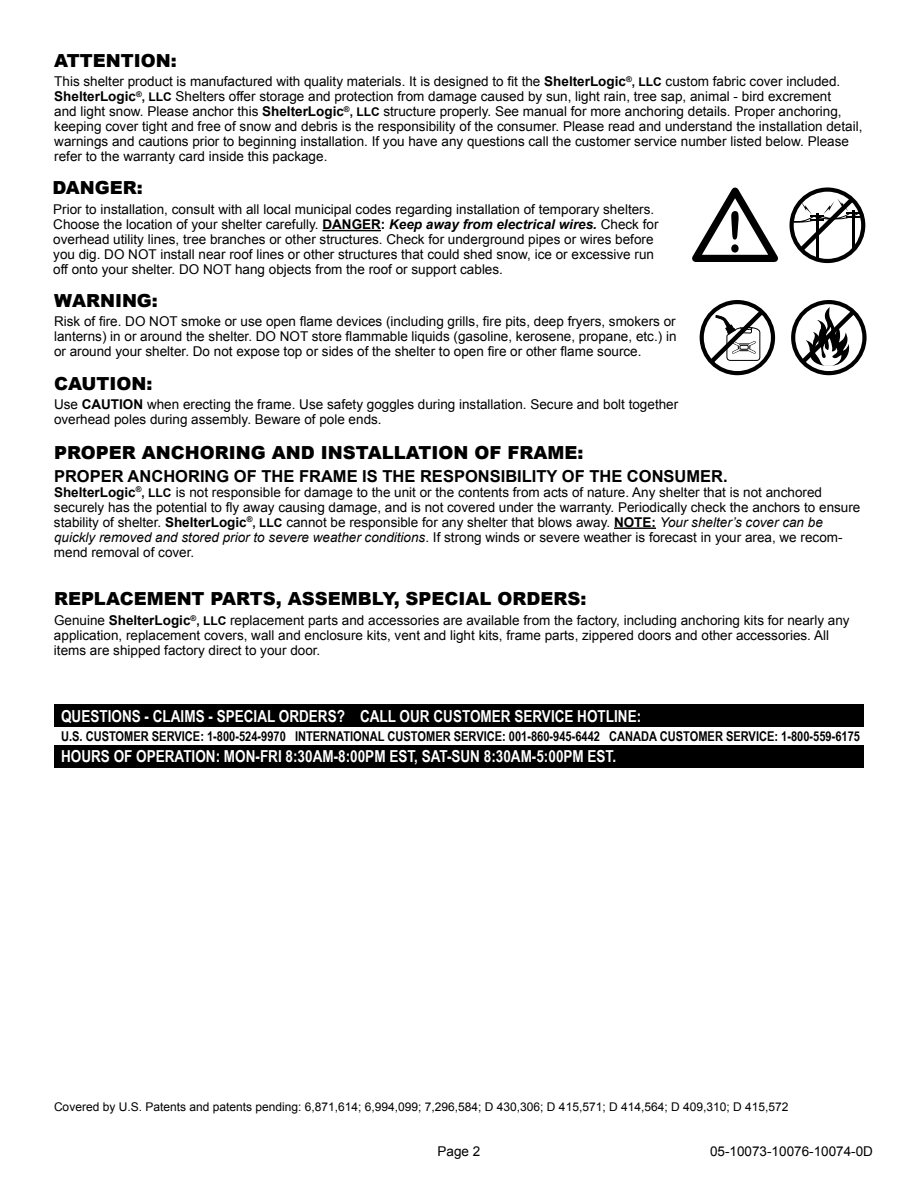
<style>
.page{position:relative;width:918px;height:1188px;background:#fff}
.page>*{position:absolute;margin:0;border:0;box-sizing:border-box;transform-origin:0 0}
.t1{font:900 18px "Arial";color:#000}
.t2{font:700 16.5px "Arial Narrow";color:#fff}
.t3{font:700 16.5px "Arial";color:#000}
.t4{font:13.5px/15px "Arial";color:#000}
.t5{font:700 13.5px "Arial Narrow";color:#000}
.t6{font:12px "Arial";color:#000}
.s1{font-weight:700}
.s2{font-weight:700;font-size:12px}
.s3{font-weight:700;font-style:italic}
.s4{font-style:italic}
</style>
<div class="page">
<hr style="left:614px;top:528px;width:42px;height:1px;background:#000">
<hr style="left:322px;top:230px;width:59px;height:1px;background:#000">
<div style="left:54px;top:745px;width:810px;height:22px;background:#000"></div>
<div style="left:54px;top:705px;width:810px;height:22px;background:#000"></div>
<svg style="left:791px;top:300px;width:76px;height:75px"></svg>
<svg style="left:700px;top:300px;width:75px;height:75px"></svg>
<svg style="left:692px;top:187px;width:173px;height:77px"></svg>
<h1 class="t1" style="left:54px;top:50px;width:27px">ATTENT</h1>
<h1 class="t1" style="left:134px;top:50px;width:44px">ION:</h1>
<p class="t4" style="left:54px;top:74px;width:810px">This shelter product is manufactured with quality materials. It is designed to fit the <span class="s1">ShelterLogic</span><sup>®</sup><span class="s2">, LLC</span> custom fabric cover included.<br><span class="s1">ShelterLogic</span><sup>®</sup><span class="s2">, LLC</span> Shelters offer storage and protection from damage caused by sun, light rain, tree sap, animal - bird excrement<br>and light snow. Please anchor this <span class="s1">ShelterLogic</span><sup>®</sup><span class="s2">, LLC</span> structure properly. See manual for more anchoring details. Proper anchoring, keeping cover tight and free of snow and debris is the responsibility of the consumer. Please read and understand the installation detail, warnings and cautions prior to beginning installation. If you have any questions call the customer service number listed below. Please refer to the warranty card inside this package.</p>
<h1 class="t1" style="left:52px;top:178px;width:92px">DANGER:</h1>
<p class="t4" style="left:53px;top:202px;width:602px">Prior to installation, consult with all local municipal codes regarding installation of temporary shelters.<br>Choose the location of your shelter carefully. <span class="s1">Danger</span></p>
<p class="t4" style="left:53px;top:217px;width:607px;text-indent:328px"><span class="s1">:</span> <span class="s3">Keep away from electrical wires.</span> Check for overhead utility lines, tree branches or other structures. Check for underground pipes or wires before you dig. DO NOT install near roof lines or other structures that could shed snow, ice or excessive run off onto your shelter. DO NOT hang objects from the roof or support cables.</p>
<h1 class="t1" style="left:54px;top:290px;width:105px">WARN ING:</h1>
<p class="t4" style="left:54px;top:314px;width:624px;text-align:justify">Risk of fire. Do not smoke or use open flame devices (including grills, fire pits, deep fryers, smokers or lanterns) in or around the shelter. DO NOT store flammable liquids (gasoline, kerosene, propane, etc.) in or around your shelter. Do not expose top or sides of the shelter to open fire or other flame source.</p>
<h1 class="t1" style="left:54px;top:373px;width:100px">CAUTION :</h1>
<p class="t4" style="left:54px;top:397px;width:626px">Use <span class="s1">CAUTION</span> when erecting the frame. Use safety goggles during installation. Secure and bolt together overhead poles during assembly. Beware of pole ends.</p>
<h1 class="t1" style="left:54px;top:443px;width:15px">PROPER</h1>
<h1 class="t1" style="left:142px;top:443px;width:201px">ANCHORING AND INST</h1>
<h1 class="t1" style="left:368px;top:443px;width:217px">ALLATION OF FRAME:</h1>
<p class="t3" style="left:54px;top:465px;width:675px">PROPER ANCHORING OF THE FRAME IS THE RESPONSIBILITY OF THE CONSUMER.</p>
<p class="t4" style="left:54px;top:485px;width:808px"><span class="s1">ShelterLogic</span><sup>®</sup><span class="s2">, LLC</span> is not responsible for damage to the unit or the contents from acts of nature. Any shelter that is not anchored securely has the potential to fly away causing damage, and is not covered under the warranty. Periodically check the anchors to ensure stability of shelter. <span class="s1">ShelterLogic</span><sup>®</sup><span class="s2">, LLC</span> cannot be responsible for any shelter that blows away. <span class="s1">NOTE:</span> <span class="s4">Your shelter’s cover can be quickly removed and stored prior to severe weather conditions</span>. If strong winds or severe weather is forecast in your area, we recom&shy;mend removal of cover.</p>
<h1 class="t1" style="left:54px;top:589px;width:14px">REPL</h1>
<h1 class="t1" style="left:106px;top:589px;width:72px">ACEMENT</h1>
<h1 class="t1" style="left:211px;top:589px;width:40px">PARTS</h1>
<h1 class="t1" style="left:276px;top:589px;width:40px">, ASSE</h1>
<h1 class="t1" style="left:341px;top:589px;width:79px">MBLY, SPEC</h1>
<h1 class="t1" style="left:459px;top:589px;width:96px">IAL ORDERS</h1>
<h1 class="t1" style="left:581px;top:589px;width:7px">:</h1>
<p class="t4" style="left:54px;top:613px;width:797px">Genuine <span class="s1">ShelterLogic</span><sup>®</sup><span class="s2">, LLC</span> replacement parts and accessories are available from the factory, including anchoring kits for nearly any application, replacement covers, wall and enclosure kits, vent and light kits, frame parts, zippered doors and other accessories. All items are shipped factory direct to your door.</p>
<p class="t2" style="left:61px;top:703px;width:412px">QUESTIONS - CLAIMS - SPECIAL ORDERS? CALL OUR CUSTOME</p>
<p class="t2" style="left:501px;top:703px;width:142px">R SERVICE HOTLINE:</p>
<p class="t5" style="left:61px;top:726px;width:566px">U.S. CUSTOMER SERVICE: 1-800-524-9970 INTERNATIONAL CUSTOMER SERVICE: 001-860-945-6442 CANADA</p>
<p class="t5" style="left:660px;top:726px;width:202px">CUSTOMER SERVICE: 1-800-559-6175</p>
<p class="t2" style="left:61px;top:744px;width:31px">HOURS</p>
<p class="t2" style="left:114px;top:744px;width:348px">OF OPERATION: MON-FRI 8:30AM-8:00PM EST, SAT-SUN</p>
<p class="t2" style="left:484px;top:744px;width:134px">8:30AM-5:00PM EST.</p>
<p class="t6" style="left:54px;top:1099px;width:736px">Covered by U.S. Patents and patents pending: 6,871,614; 6,994,099; 7,296,584; D 430,306; D 415,571; D 414,564; D 409,310; D 415,572</p>
<p class="t4" style="left:438px;top:1144px;width:44px">Page 2</p>
<p class="t4" style="left:710px;top:1144px;width:164px">05-10073-10076-10074-0D</p>
</div>
